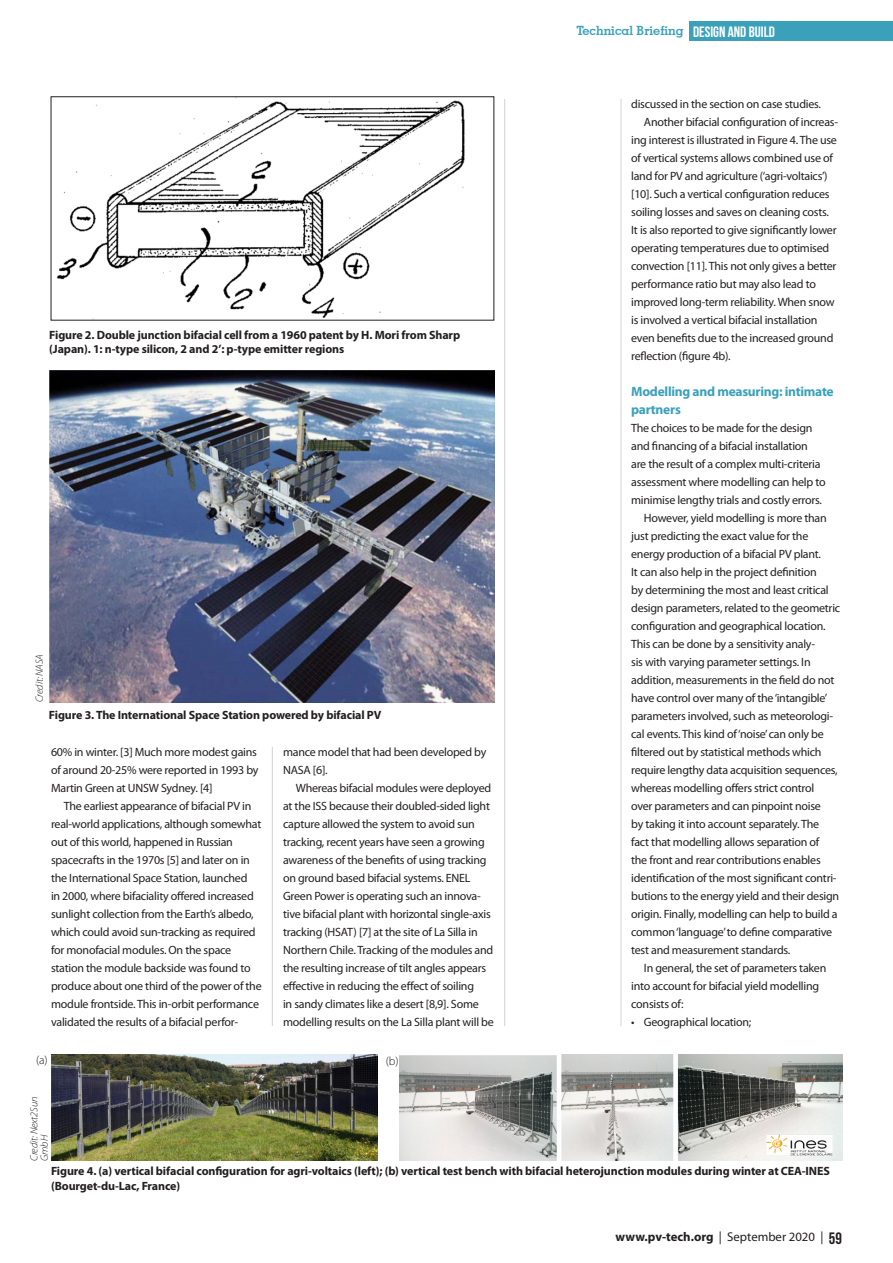
<style>
.page{position:relative;width:893px;height:1263px;background:#fff}
.page>*{position:absolute;margin:0;border:0;box-sizing:border-box;transform-origin:0 0}
.Subhead{font:700 13.5px/18px "Myriad Pro";letter-spacing:-.02em;color:#3ba1bb}
.t1{font:700 12.75px "Myriad Pro";color:#231f20}
.t2{font:700 12.75px "Geometric Slab 703 BT";color:#3ba1bb}
.Body_indent{font:12px/18px "Myriad Pro";letter-spacing:-.02em;color:#231f20}
.t3{font:700 12px/14.4px "Myriad Pro";letter-spacing:-.01em;color:#231f20}
.Body_no_indent{font:12px/18px "Myriad Pro";letter-spacing:-.02em;color:#231f20}
.Bullets{font:12px "Myriad Pro";letter-spacing:-.02em;color:#231f20}
.t4{font:300 12px "Myriad Pro";color:#231f20}
.Credit{font:italic 300 10.5px/10.5px "Myriad Pro";letter-spacing:-.01em;color:#231f20}
.s1{font-family:"Bebas Neue";font-weight:400;font-size:15px;color:#fff}
.s2{font-weight:400}
.s3{font-family:"Bebas Neue";font-weight:400;font-size:16.5px}
</style>
<div class="page">
<div style="left:689px;top:21px;width:204px;height:20px;background:#3ba1bb"></div>
<hr style="left:272px;top:747px;width:1px;height:279px;background:#d1d2d4">
<hr style="left:504px;top:99px;width:1px;height:927px;background:#d1d2d4">
<hr style="left:621px;top:99px;width:1px;height:927px;background:#d1d2d4">
<img style="left:56px;top:100px;width:409px;height:218px">
<img style="left:49px;top:371px;width:445px;height:331px">
<img style="left:51px;top:1054px;width:327px;height:107px">
<img style="left:400px;top:1054px;width:443px;height:107px">
<p class="t3" style="left:49px;top:327px;width:412px">Figure 2. Double junction bifacial cell from a 1960 patent by H. Mori from Sharp (Japan). 1: n-type silicon, 2 and 2’: p-type emitter regions</p>
<p class="Credit" style="left:34px;top:702px;width:50px;rotate:-90deg">Credit: NASA</p>
<p class="t3" style="left:49px;top:707px;width:334px">Figure 3. The International Space Station powered by bifacial PV</p>
<p class="Body_no_indent" style="left:51px;top:743px;width:209px">60% in winter. [3] Much more modest gains of around 20-25% were reported in 1993 by<br>Martin Green at UNSW Sydney. [4]</p>
<p class="Body_indent" style="left:51px;top:797px;width:212px;text-indent:13px">The earliest appearance of bifacial PV in real-world applications, although somewhat out of this world, happened in Russian spacecrafts in the 1970s [5] and later on in the International Space Station, launched<br>in 2000, where bifaciality offered increased sunlight collection from the Earth’s albedo, which could avoid sun-tracking as required for monofacial modules. On the space station the module backside was found to produce about one third of the power of the module frontside. This in-orbit performance validated the results of a bifacial perfor-</p>
<p class="Body_indent" style="left:283px;top:743px;width:205px">mance model that had been developed by<br>NASA [6].</p>
<p class="Body_indent" style="left:283px;top:779px;width:212px;text-indent:13px">Whereas bifacial modules were deployed at the ISS because their doubled-sided light capture allowed the system to avoid sun tracking, recent years have seen a growing awareness of the benefits of using tracking on ground based bifacial systems. ENEL Green Power is operating such an innova&shy;tive bifacial plant with horizontal single-axis tracking (HSAT) [7] at the site of La Silla in Northern Chile. Tracking of the modules and the resulting increase of tilt angles appears effective in reducing the effect of soiling<br>in sandy climates like a desert [8,9]. Some modelling results on the La Silla plant will be</p>
<p class="t4" style="left:36px;top:1053px;width:13px">(a)</p>
<p class="t4" style="left:386px;top:1054px;width:14px">(b)</p>
<p class="Credit" style="left:29px;top:1161px;width:66px;rotate:-90deg">Credit: Next2Sun<br>GmbH</p>
<p class="t2" style="left:576px;top:23px;width:200px">Technical Briefing <span class="s1">DESIGN AND BUILD</span></p>
<p class="Body_indent" style="left:631px;top:95px;width:191px">discussed in the section on case studies.</p>
<p class="Body_indent" style="left:631px;top:113px;width:208px;text-indent:13px">Another bifacial configuration of increas&shy;ing interest is illustrated in Figure 4. The use of vertical systems allows combined use of land for PV and agriculture (‘agri-voltaics’) [10]. Such a vertical configuration reduces soiling losses and saves on cleaning costs.<br>It is also reported to give significantly lower operating temperatures due to optimised convection [11]. This not only gives a better performance ratio but may also lead to improved long-term reliability. When snow is involved a vertical bifacial installation even benefits due to the increased ground reflection (figure 4b).</p>
<p class="Subhead" style="left:631px;top:382px;width:204px">Modelling and measuring: intimate partners</p>
<p class="Body_no_indent" style="left:631px;top:419px;width:196px">The choices to be made for the design and financing of a bifacial installation are the result of a complex multi-criteria assessment where modelling can help to minimise lengthy trials and costly errors.</p>
<p class="Body_indent" style="left:631px;top:509px;width:211px;text-indent:13px">However, yield modelling is more than just predicting the exact value for the energy production of a bifacial PV plant.<br>It can also help in the project definition<br>by determining the most and least critical design parameters, related to the geometric configuration and geographical location.<br>This can be done by a sensitivity analy-<br>sis with varying parameter settings. In addition, measurements in the field do not have control over many of the ‘intangible’ parameters involved, such as meteorologi&shy;cal events. This kind of ‘noise’ can only be filtered out by statistical methods which require lengthy data acquisition sequences, whereas modelling offers strict control<br>over parameters and can pinpoint noise<br>by taking it into account separately. The fact that modelling allows separation of<br>the front and rear contributions enables identification of the most significant contri&shy;butions to the energy yield and their design origin. Finally, modelling can help to build a common ‘language’ to define comparative test and measurement standards.</p>
<p class="Body_indent" style="left:631px;top:959px;width:197px;text-indent:13px">In general, the set of parameters taken into account for bifacial yield modelling consists of:</p>
<p class="Bullets" style="left:631px;top:1015px;width:122px">• Geographical location;</p>
<p class="t3" style="left:51px;top:1163px;width:780px">Figure 4. (a) vertical bifacial configuration for agri-voltaics (left); (b) vertical test bench with bifacial heterojunction modules during winter at CEA-INES (Bourget-du-Lac, France)</p>
<p class="t1" style="left:616px;top:1229px;width:228px">www.pv-tech.org <span class="s2">| September 2020 |</span> <span class="s3">59</span></p>
</div>
